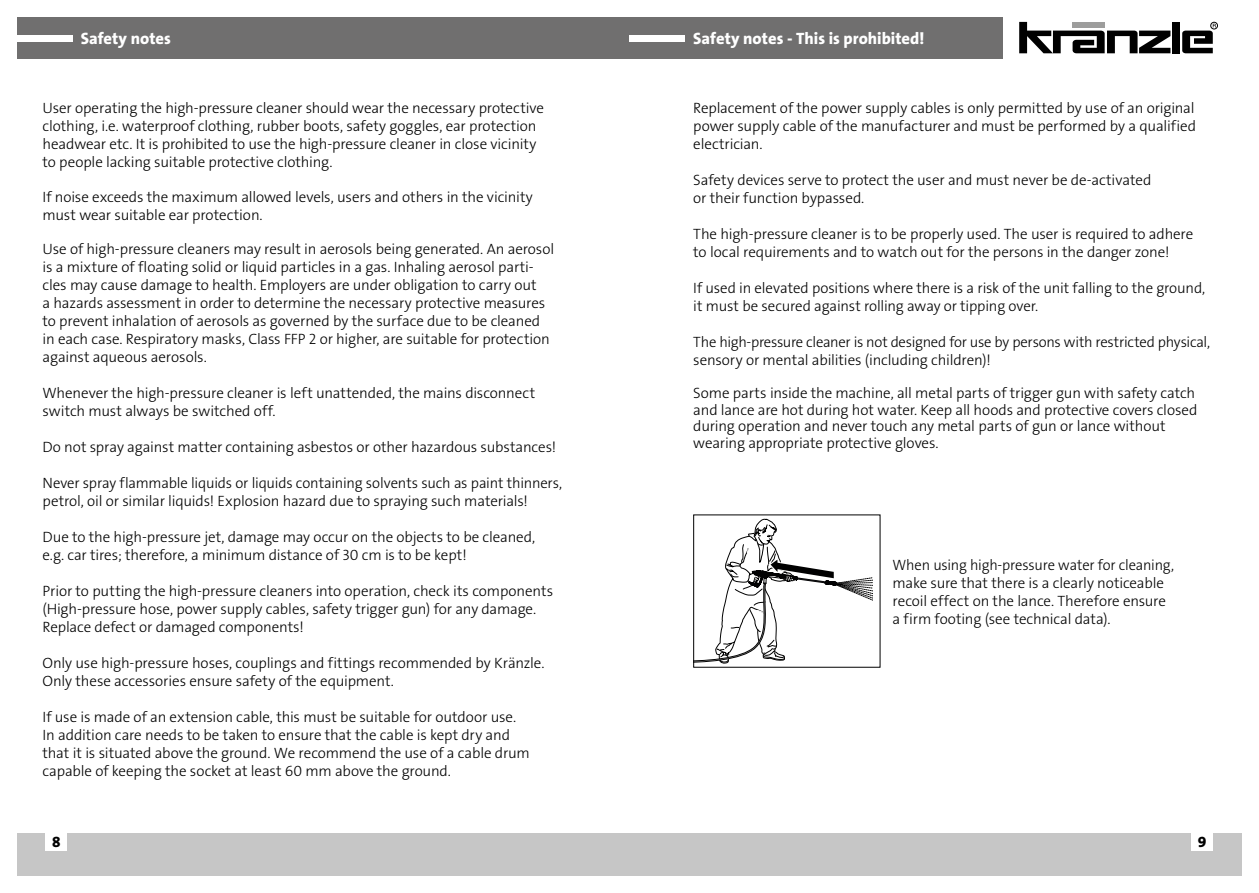
<style>
.page{position:relative;width:1259px;height:893px;background:#fff}
.page>*{position:absolute;margin:0;border:0;box-sizing:border-box;transform-origin:0 0}
.t1{font:16.5px "The Sans LP8 Ex Bld";color:#fff}
.t2{font:15px/18px "The Sans LP3 Lig";letter-spacing:-.01em;color:#000}
.t3{font:15px "The Sans LP8 Ex Bld";color:#000}
</style>
<div class="page">
<div style="left:629px;top:833px;width:613px;height:43px;background:#c6c6c6"></div>
<div style="left:17px;top:833px;width:612px;height:43px;background:#c6c6c6"></div>
<div style="left:1191px;top:833px;width:22px;height:18px;background:#fff"></div>
<div style="left:46px;top:833px;width:21px;height:18px;background:#fff"></div>
<div style="left:17px;top:17px;width:985px;height:41px;background:#706f6f"></div>
<div style="left:17px;top:35px;width:55px;height:6px;background:#fff"></div>
<div style="left:629px;top:35px;width:56px;height:6px;background:#fff"></div>
<svg style="left:1019px;top:22px;width:151px;height:31px"></svg>
<div style="left:1172px;top:22px;width:7px;height:31px;background:#000"></div>
<div style="left:1210px;top:22px;width:7px;height:7px;border:1px solid #000;border-radius:50%"></div>
<svg style="left:1182px;top:24px;width:34px;height:29px"></svg>
<svg style="left:695px;top:518px;width:178px;height:145px"></svg>
<p class="t1" style="left:81px;top:28px;width:92px">Safety notes</p>
<p class="t1" style="left:693px;top:28px;width:233px">Safety notes - This is prohibited!</p>
<p class="t2" style="left:43px;top:99px;width:503px">User operating the high-pressure cleaner should wear the necessary protective clothing, i.e. waterproof clothing, rubber boots, safety goggles, ear protection headwear etc. It is prohibited to use the high-pressure cleaner in close vicinity to people lacking suitable protective clothing.</p>
<p class="t2" style="left:43px;top:188px;width:492px">If noise exceeds the maximum allowed levels, users and others in the vicinity must wear suitable ear protection.</p>
<p class="t2" style="left:43px;top:240px;width:513px">Use of high-pressure cleaners may result in aerosols being generated. An aerosol is a mixture of floating solid or liquid particles in a gas. Inhaling aerosol parti&shy;cles may cause damage to health. Employers are under obligation to carry out<br>a hazards assessment in order to determine the necessary protective measures to prevent inhalation of aerosols as governed by the surface due to be cleaned in each case. Respiratory masks, Class FFP 2 or higher, are suitable for protection against aqueous aerosols.</p>
<p class="t2" style="left:43px;top:384px;width:494px">Whenever the high-pressure cleaner is left unattended, the mains disconnect switch must always be switched off.</p>
<p class="t2" style="left:43px;top:438px;width:515px">Do not spray against matter containing asbestos or other hazardous substances!</p>
<p class="t2" style="left:43px;top:474px;width:521px">Never spray flammable liquids or liquids containing solvents such as paint thinners, petrol, oil or similar liquids! Explosion hazard due to spraying such materials!</p>
<p class="t2" style="left:43px;top:528px;width:494px">Due to the high-pressure jet, damage may occur on the objects to be cleaned, e.g. car tires; therefore, a minimum distance of 30 cm is to be kept!</p>
<p class="t2" style="left:43px;top:582px;width:512px">Prior to putting the high-pressure cleaners into operation, check its components (High-pressure hose, power supply cables, safety trigger gun) for any damage.<br>Replace defect or damaged components!</p>
<p class="t2" style="left:43px;top:654px;width:503px">Only use high-pressure hoses, couplings and fittings recommended by Kränzle.<br>Only these accessories ensure safety of the equipment.</p>
<p class="t2" style="left:43px;top:708px;width:489px">If use is made of an extension cable, this must be suitable for outdoor use.<br>In addition care needs to be taken to ensure that the cable is kept dry and that it is situated above the ground. We recommend the use of a cable drum capable of keeping the socket at least 60 mm above the ground.</p>
<p class="t2" style="left:693px;top:99px;width:504px;text-align:justify">Replacement of the power supply cables is only permitted by use of an original power supply cable of the manufacturer and must be performed by a qualified electrician.</p>
<p class="t2" style="left:693px;top:171px;width:460px">Safety devices serve to protect the user and must never be de-activated or their function bypassed.</p>
<p class="t2" style="left:693px;top:225px;width:501px">The high-pressure cleaner is to be properly used. The user is required to adhere to local requirements and to watch out for the persons in the danger zone!</p>
<p class="t2" style="left:693px;top:279px;width:513px">If used in elevated positions where there is a risk of the unit falling to the ground, it must be secured against rolling away or tipping over.</p>
<p class="t2" style="left:693px;top:333px;width:518px">The high-pressure cleaner is not designed for use by persons with restricted physical, sensory or mental abilities (including children)!</p>
<p class="t2" style="left:693px;top:385px;width:506px;line-height:16.5px">Some parts inside the machine, all metal parts of trigger gun with safety catch and lance are hot during hot water. Keep all hoods and protective covers closed during operation and never touch any metal parts of gun or lance without wearing appropriate protective gloves.</p>
<p class="t2" style="left:892px;top:556px;width:283px">When using high-pressure water for cleaning, make sure that there is a clearly noticeable recoil effect on the lance. Therefore ensure a firm footing (see technical data).</p>
<p class="t3" style="left:52px;top:832px;width:10px">8</p>
<p class="t3" style="left:1198px;top:832px;width:10px">9</p>
</div>
